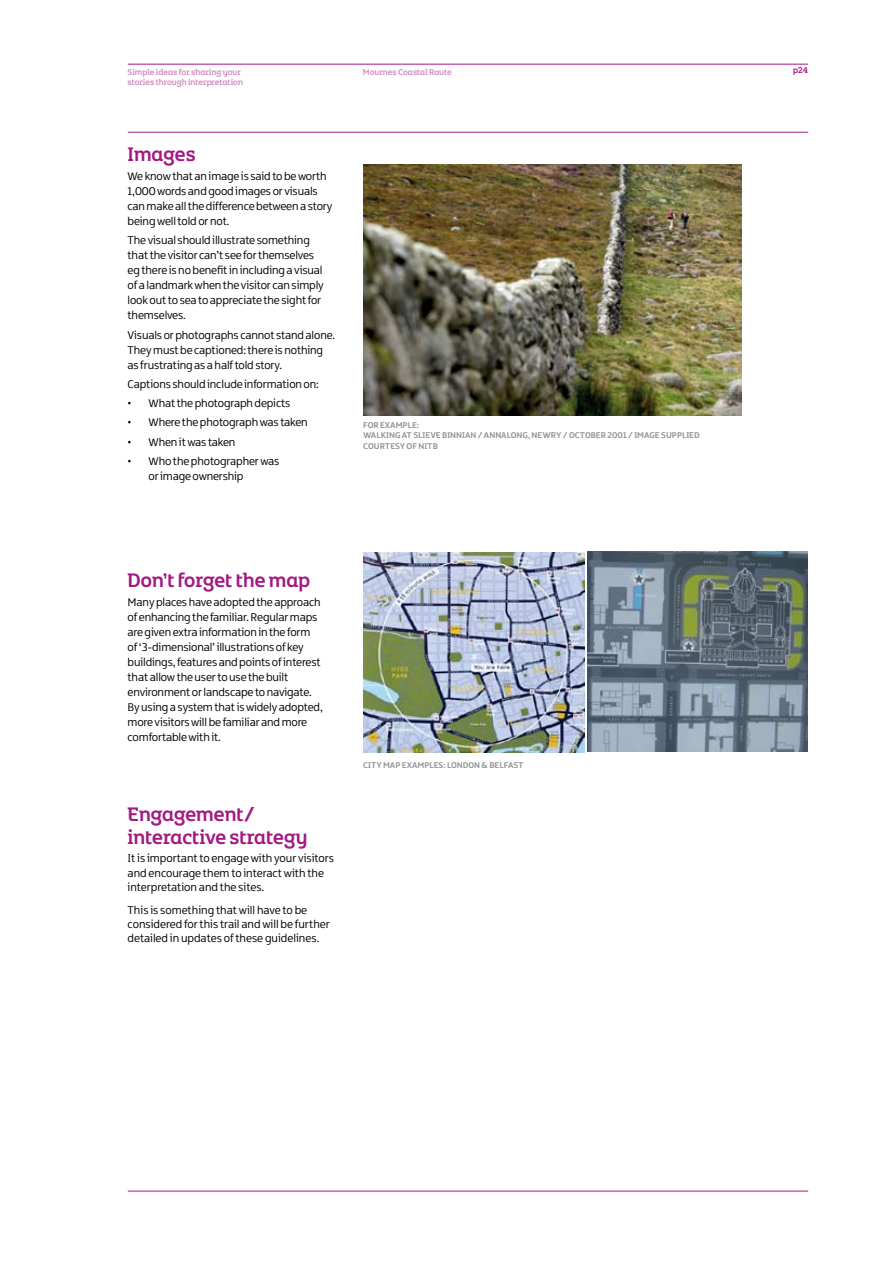
<style>
.page{position:relative;width:893px;height:1263px;background:#fff}
.page>*{position:absolute;margin:0;border:0;box-sizing:border-box;transform-origin:0 0}
.t1{font:21px/22.5px "NITB Headline BETA";color:#a31984}
.t2{font:300 12px/15px "NITB Text BETA";letter-spacing:-.01em;color:#000}
.t3{font:700 9px/10.8px "NITB Text BETA";color:#939598}
.t4{font:9px "NITB Headline BETA";color:#d18cc2}
.t5{font:9px "NITB Headline BETA";color:#a31984}
</style>
<div class="page">
<hr style="left:128px;top:132px;width:680px;height:1px;background:#a31984">
<hr style="left:128px;top:64px;width:680px;height:1px;background:#a31984">
<hr style="left:128px;top:1191px;width:680px;height:1px;background:#a31984">
<img style="left:363px;top:552px;width:221px;height:201px">
<img style="left:363px;top:164px;width:378px;height:252px">
<img style="left:588px;top:552px;width:220px;height:200px">
<p class="t4" style="left:128px;top:66px;width:115px">Simple ideas for sharing your</p>
<p class="t4" style="left:363px;top:66px;width:90px">Mournes Coastal Route</p>
<p class="t4" style="left:128px;top:76px;width:117px">stories through interpretation</p>
<h1 class="t1" style="left:128px;top:142px;width:70px">Images</h1>
<p class="t2" style="left:128px;top:169px;width:206px">We know that an image is said to be worth 1,000 words and good images or visuals can make all the difference between a story being well told or not.</p>
<p class="t2" style="left:128px;top:233px;width:198px">The visual should illustrate something that the visitor can’t see for themselves eg there is no benefit in including a visual of a landmark when the visitor can simply look out to sea to appreciate the sight for themselves.</p>
<p class="t2" style="left:128px;top:327px;width:209px">Visuals or photographs cannot stand alone.<br>They must be captioned: there is nothing as frustrating as a half told story.</p>
<p class="t2" style="left:128px;top:376px;width:193px">Captions should include information on:</p>
<p class="t2" style="left:128px;top:396px;width:164px">• Whatthephotographdepicts</p>
<p class="t2" style="left:128px;top:415px;width:182px">• Where thephotographwas taken</p>
<p class="t2" style="left:128px;top:434px;width:109px">• Whenitwas taken</p>
<p class="t2" style="left:149px;top:453px;width:132px;text-indent:-21px">• Whothephotographerwas or image ownership</p>
<p class="t3" style="left:363px;top:419px;width:335px">FOR EXAMPLE:<br>WALKINGAT SLIEVE BINNIAN/ ANNALONG, N EWRY / OCTOBER 2001 / IMAGE SUPPLIED<br>COURTESYOFNI</p>
<p class="t3" style="left:427px;top:441px;width:12px">TB</p>
<h1 class="t1" style="left:128px;top:568px;width:184px">Don’t forget the map</h1>
<p class="t2" style="left:128px;top:595px;width:197px">Many places have adopted the approach of enhancing the familiar. Regular maps are given extra information in the form of ‘3-dimensional’ illustrations of key buildings, features and points of interest that allow the user to use the built environment or landscape to navigate.<br>Byusingasystemthatiswidelyadopted, more visitors will be familiar and more comfortable with it.</p>
<h1 class="t1" style="left:128px;top:803px;width:182px">Engagement/ interactive strategy</h1>
<p class="t2" style="left:128px;top:851px;width:208px;line-height:14.2px">It is important to engage with your visitors and encourage them to interact with the interpretation and the sites.</p>
<p class="t2" style="left:128px;top:903px;width:204px;line-height:14.2px">This is something that will have to be considered for this trail and will be further detailed in updates of these guidelines.</p>
<p class="t3" style="left:363px;top:759px;width:157px">CITY MAP EXAMPLES: LONDON &amp; BELFAST</p>
<p class="t5" style="left:793px;top:65px;width:16px">p24</p>
</div>
